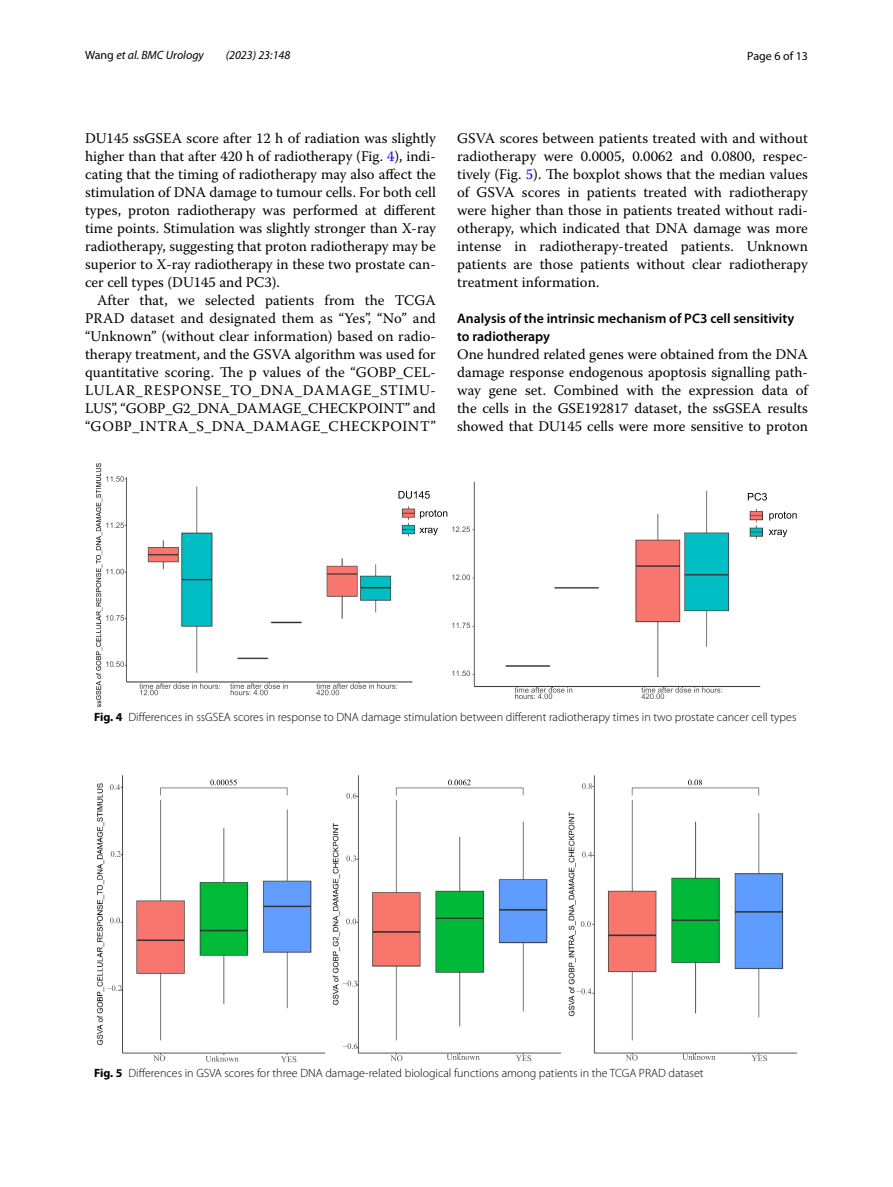
<style>
.page{position:relative;width:893px;height:1187px;background:#fff}
.page>*{position:absolute;margin:0;border:0;box-sizing:border-box;transform-origin:0 0}
.t1{font:14.7px/18px "Warnock Pro";color:#000;text-align:justify}
.t2{font:600 13.8px/18px "Myriad Pro";color:#000}
.t3{font:300 12px "Myriad Pro";color:#000}
.t4{font:italic 12px "Myriad Pro";color:#000}
.t5{font:12px "Myriad Pro";color:#000}
.s1{font-style:normal}
.s2{color:#00f}
.s3{font-weight:700}
</style>
<div class="page">
<img style="left:96px;top:463px;width:666px;height:243px">
<svg style="left:106px;top:476px;width:18px;height:5px"></svg>
<svg style="left:106px;top:522px;width:18px;height:6px"></svg>
<svg style="left:106px;top:568px;width:18px;height:6px"></svg>
<svg style="left:106px;top:615px;width:18px;height:5px"></svg>
<svg style="left:106px;top:661px;width:18px;height:6px"></svg>
<svg style="left:398px;top:491px;width:32px;height:7px"></svg>
<svg style="left:748px;top:493px;width:19px;height:7px"></svg>
<svg style="left:420px;top:509px;width:27px;height:9px"></svg>
<svg style="left:419px;top:527px;width:19px;height:8px"></svg>
<svg style="left:769px;top:511px;width:28px;height:9px"></svg>
<svg style="left:769px;top:529px;width:18px;height:8px"></svg>
<svg style="left:452px;top:526px;width:18px;height:6px"></svg>
<svg style="left:452px;top:574px;width:18px;height:6px"></svg>
<svg style="left:452px;top:622px;width:18px;height:6px"></svg>
<svg style="left:452px;top:670px;width:18px;height:6px"></svg>
<svg style="left:139px;top:683px;width:81px;height:12px"></svg>
<svg style="left:230px;top:683px;width:58px;height:12px"></svg>
<svg style="left:316px;top:683px;width:81px;height:12px"></svg>
<svg style="left:515px;top:687px;width:57px;height:12px"></svg>
<svg style="left:641px;top:687px;width:81px;height:12px"></svg>
<img style="left:96px;top:775px;width:701px;height:279px">
<svg style="left:210px;top:779px;width:27px;height:6px"></svg>
<svg style="left:448px;top:779px;width:23px;height:6px"></svg>
<svg style="left:688px;top:779px;width:14px;height:6px"></svg>
<svg style="left:110px;top:784px;width:10px;height:6px"></svg>
<svg style="left:582px;top:783px;width:10px;height:6px"></svg>
<svg style="left:346px;top:792px;width:10px;height:6px"></svg>
<svg style="left:346px;top:855px;width:10px;height:6px"></svg>
<svg style="left:111px;top:851px;width:10px;height:5px"></svg>
<svg style="left:582px;top:851px;width:10px;height:6px"></svg>
<svg style="left:110px;top:917px;width:10px;height:6px"></svg>
<svg style="left:346px;top:918px;width:10px;height:6px"></svg>
<svg style="left:581px;top:921px;width:10px;height:5px"></svg>
<svg style="left:343px;top:980px;width:14px;height:6px"></svg>
<svg style="left:343px;top:1043px;width:14px;height:5px"></svg>
<svg style="left:107px;top:985px;width:15px;height:6px"></svg>
<svg style="left:576px;top:988px;width:15px;height:6px"></svg>
<svg style="left:153px;top:1055px;width:12px;height:6px"></svg>
<svg style="left:206px;top:1055px;width:33px;height:6px"></svg>
<svg style="left:281px;top:1056px;width:15px;height:6px"></svg>
<svg style="left:391px;top:1055px;width:11px;height:6px"></svg>
<svg style="left:447px;top:1053px;width:33px;height:6px"></svg>
<svg style="left:516px;top:1055px;width:15px;height:6px"></svg>
<svg style="left:626px;top:1054px;width:12px;height:6px"></svg>
<svg style="left:682px;top:1053px;width:33px;height:6px"></svg>
<svg style="left:752px;top:1055px;width:15px;height:6px"></svg>
<p class="t4" style="left:85px;top:48px;width:120px"><span class="s1">Wang</span> et al. BMC Urology</p>
<p class="t4" style="left:226px;top:48px;width:66px">(2023) 23:148</p>
<p class="t5" style="left:747px;top:48px;width:62px">Page 6 of 13</p>
<p class="t1" style="left:85px;top:128px;width:352px">DU145 ssGSEA score after 12 h of radiation was slightly higher than that after 420 h of radiotherapy (Fig. <span class="s2">4</span>), indi&shy;cating that the timing of radiotherapy may also affect the stimulation of DNA damage to tumour cells. For both cell types, proton radiotherapy was performed at different time points. Stimulation was slightly stronger than X-ray radiotherapy, suggesting that proton radiotherapy may be superior to X-ray radiotherapy in these two prostate can&shy;cer cell types (DU145 and PC3).</p>
<p class="t1" style="left:85px;top:290px;width:352px;text-indent:12px">After that, we selected patients from the TCGA PRAD dataset and designated them as “Yes”, “No” and “Unknown” (without clear information) based on radio&shy;therapy treatment, and the GSVA algorithm was used for quantitative scoring. The p values of the “GOBP_CEL-LULAR_RESPONSE_TO_DNA_DAMAGE_STIMU-LUS”, “GOBP_G2_DNA_DAMAGE_CHECKPOINT” and “GOBP_INTRA_S_DNA_DAMAGE_CHECKPOINT”</p>
<p class="t1" style="left:457px;top:128px;width:352px">GSVA scores between patients treated with and without radiotherapy were 0.0005, 0.0062 and 0.0800, respec&shy;tively (Fig. <span class="s2">5</span>). The boxplot shows that the median values of GSVA scores in patients treated with radiotherapy were higher than those in patients treated without radi&shy;otherapy, which indicated that DNA damage was more intense in radiotherapy-treated patients. Unknown patients are those patients without clear radiotherapy treatment information.</p>
<p class="t2" style="left:457px;top:309px;width:339px">Analysis of the intrinsic mechanism of PC3 cell sensitivity to radiotherapy</p>
<p class="t1" style="left:457px;top:344px;width:352px">One hundred related genes were obtained from the DNA damage response endogenous apoptosis signalling path&shy;way gene set. Combined with the expression data of the cells in the GSE192817 dataset, the ssGSEA results showed that DU145 cells were more sensitive to proton</p>
<p class="t3" style="left:94px;top:710px;width:704px"><span class="s3">Fig. 4</span> Differences in ssGSEA scores in response to DNA damage stimulation between different radiotherapy times in two prostate cancer cell types</p>
<p class="t3" style="left:94px;top:1066px;width:611px"><span class="s3">Fig. 5</span> Differences in GSVA scores for three DNA damage-related biological functions among patients in the TCGA PRAD dataset</p>
</div>
